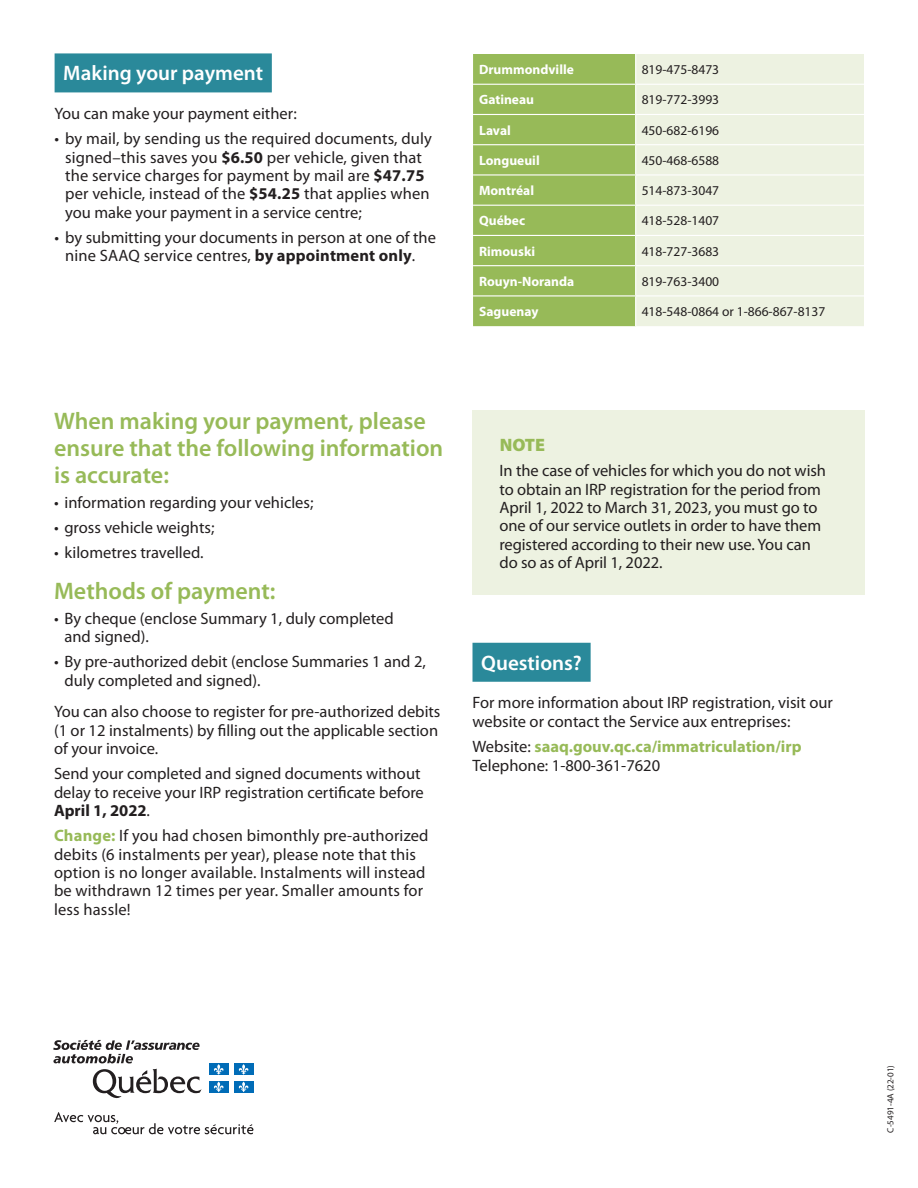
<style>
.page{position:relative;width:918px;height:1188px;background:#fff}
.page>*{position:absolute;margin:0;border:0;box-sizing:border-box;transform-origin:0 0}
.t1{font:600 24px/27px "Myriad Pro";color:#97ba58}
.t2{font:600 21px "Myriad Pro";color:#fff}
.t3{font:900 18px "Myriad Pro";color:#97ba58}
.t4{font:16.5px/18.3px "Myriad Pro";color:#231f20}
.t5{font:700 16.5px "Myriad Pro";color:#97ba58}
.TR{font:13.5px "Myriad Pro";color:#231f20}
.TH{font:700 13.5px "Myriad Pro";color:#fff}
.t6{font:9px "Myriad Pro";color:#231f20}
.s1{font-weight:700}
.s2{font-weight:700;color:#97ba58}
.s3{font-weight:400;color:#231f20}
</style>
<div class="page">
<div style="left:55px;top:53px;width:217px;height:39px;background:#2a899a"></div>
<div style="left:473px;top:54px;width:162px;height:272px;background:#97ba58"></div>
<div style="left:636px;top:54px;width:228px;height:272px;background:#edf2e1"></div>
<hr style="left:473px;top:84px;width:163px;height:1px;background:#fff">
<hr style="left:473px;top:114px;width:163px;height:1px;background:#fff">
<hr style="left:473px;top:144px;width:163px;height:1px;background:#fff">
<hr style="left:473px;top:295px;width:163px;height:1px;background:#fff">
<hr style="left:636px;top:84px;width:228px;height:1px;background:#fff">
<hr style="left:636px;top:114px;width:228px;height:1px;background:#fff">
<hr style="left:636px;top:144px;width:228px;height:1px;background:#fff">
<svg style="left:635px;top:85px;width:1px;height:210px"></svg>
<hr style="left:473px;top:174px;width:163px;height:2px;background:#fff">
<hr style="left:636px;top:174px;width:228px;height:2px;background:#fff">
<hr style="left:473px;top:205px;width:163px;height:1px;background:#fff">
<hr style="left:636px;top:205px;width:228px;height:1px;background:#fff">
<hr style="left:473px;top:235px;width:163px;height:1px;background:#fff">
<hr style="left:636px;top:235px;width:228px;height:1px;background:#fff">
<hr style="left:473px;top:265px;width:163px;height:1px;background:#fff">
<hr style="left:636px;top:265px;width:228px;height:1px;background:#fff">
<hr style="left:636px;top:295px;width:228px;height:1px;background:#fff">
<div style="left:472px;top:643px;width:119px;height:39px;background:#2a899a"></div>
<div style="left:472px;top:411px;width:393px;height:184px;background:#edf2e1"></div>
<svg style="left:93px;top:1069px;width:109px;height:29px"></svg>
<svg style="left:53px;top:1040px;width:147px;height:23px"></svg>
<div style="left:209px;top:1063px;width:19px;height:12px;background:#006cb7"></div>
<svg style="left:214px;top:1064px;width:10px;height:11px"></svg>
<div style="left:234px;top:1063px;width:19px;height:12px;background:#006cb7"></div>
<svg style="left:238px;top:1064px;width:11px;height:11px"></svg>
<div style="left:209px;top:1081px;width:19px;height:12px;background:#006cb7"></div>
<svg style="left:214px;top:1082px;width:10px;height:10px"></svg>
<div style="left:234px;top:1081px;width:19px;height:12px;background:#006cb7"></div>
<svg style="left:238px;top:1082px;width:11px;height:10px"></svg>
<svg style="left:54px;top:1112px;width:199px;height:22px"></svg>
<h2 class="t2" style="left:63px;top:62px;width:201px">Making your payment</h2>
<p class="t4" style="left:55px;top:105px;width:244px">You can make your payment either:</p>
<p class="t4" style="left:65px;top:130px;width:368px;text-indent:-10px">• by mail, by sending us the required documents, duly signed–this saves you <span class="s1">$6.50</span> per vehicle, given that the service charges for payment by mail are <span class="s1">$47.75 </span>per vehicle, instead of the <span class="s1">$54.25</span> that applies when you make your payment in a service centre;</p>
<p class="t4" style="left:65px;top:228px;width:372px;text-indent:-10px">• by submitting your documents in person at one of the nine SAAQ service centres, <span class="s1">by appointment only</span>.</p>
<p class="TH" style="left:479px;top:62px;width:96px">Drummondville</p>
<p class="TR" style="left:642px;top:62px;width:79px">819-475-8473</p>
<p class="TH" style="left:479px;top:92px;width:57px">Gatineau</p>
<p class="TR" style="left:642px;top:93px;width:79px">819-772-3993</p>
<p class="TH" style="left:479px;top:123px;width:33px">Laval</p>
<p class="TR" style="left:642px;top:123px;width:79px">450-682-6196</p>
<p class="TH" style="left:479px;top:153px;width:62px">Longueuil</p>
<p class="TR" style="left:642px;top:153px;width:79px">450-468-6588</p>
<p class="TH" style="left:479px;top:183px;width:56px">Montréal</p>
<p class="TR" style="left:642px;top:183px;width:79px">514-873-3047</p>
<p class="TH" style="left:479px;top:213px;width:48px">Québec</p>
<p class="TR" style="left:642px;top:213px;width:79px">418-528-1407</p>
<p class="TH" style="left:479px;top:244px;width:58px">Rimouski</p>
<p class="TR" style="left:642px;top:244px;width:79px">418-727-3683</p>
<p class="TH" style="left:479px;top:274px;width:97px">Rouyn-Noranda</p>
<p class="TR" style="left:642px;top:274px;width:79px">819-763-3400</p>
<p class="TH" style="left:479px;top:304px;width:61px">Saguenay</p>
<p class="TR" style="left:642px;top:304px;width:185px">418-548-0864 or 1-866-867-8137</p>
<h3 class="t1" style="left:54px;top:407px;width:391px">When making your payment, please ensure that the following information is accurate:</h3>
<p class="t4" style="left:54px;top:493px;width:261px">• information regarding your vehicles;</p>
<p class="t4" style="left:54px;top:519px;width:162px">• gross vehicle weights;</p>
<p class="t4" style="left:54px;top:544px;width:151px">• kilometres travelled.</p>
<h3 class="t1" style="left:54px;top:577px;width:223px">Methods of payment:</h3>
<p class="t4" style="left:65px;top:609px;width:331px;text-indent:-10px">• By cheque (enclose Summary 1, duly completed and signed).</p>
<p class="t4" style="left:65px;top:653px;width:363px;text-indent:-10px">• By pre-authorized debit (enclose Summaries 1 and 2, duly completed and signed).</p>
<p class="t4" style="left:54px;top:703px;width:388px">You can also choose to register for pre-authorized debits (1 or 12 instalments) by filling out the applicable section of your invoice.</p>
<p class="t4" style="left:54px;top:765px;width:371px">Send your completed and signed documents without delay to receive your IRP registration certificate before<br><span class="s1">April 1, 2022</span>.</p>
<p class="t4" style="left:54px;top:827px;width:376px"><span class="s2">Change:</span> If you had chosen bimonthly pre-authorized debits (6 instalments per year), please note that this option is no longer available. Instalments will instead be withdrawn 12 times per year. Smaller amounts for less hassle!</p>
<h4 class="t3" style="left:500px;top:435px;width:47px">NOTE</h4>
<p class="t4" style="left:500px;top:462px;width:328px">In the case of vehicles for which you do not wish to obtain an IRP registration for the period from April 1, 2022 to March 31, 2023, you must go to one of our service outlets in order to have them registered according to their new use. You can do so as of April 1, 2022.</p>
<p class="t2" style="left:481px;top:651px;width:102px">Questions?</p>
<p class="t4" style="left:472px;top:694px;width:362px">For more information about IRP registration, visit our website or contact the Service aux entreprises:</p>
<p class="t5" style="left:472px;top:737px;width:331px"><span class="s3">Website:</span> saaq.gouv.qc.ca/immatriculation/irp</p>
<p class="t4" style="left:472px;top:757px;width:189px">Telephone: 1-800-361-7620</p>
<p class="t6" style="left:886px;top:1133px;width:69px;rotate:-90deg">C-5491-4A (22-01)</p>
</div>
